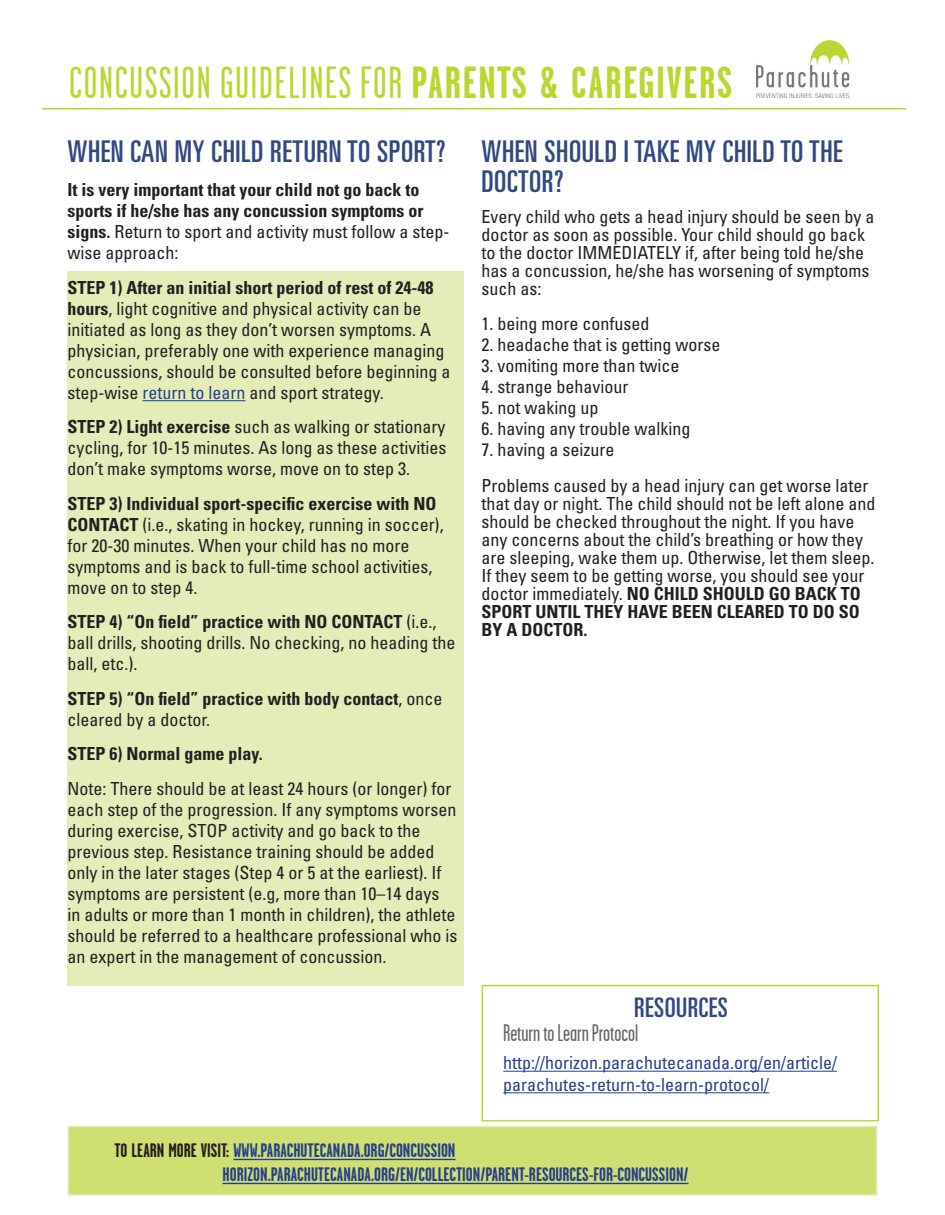
<style>
.page{position:relative;width:945px;height:1215px;background:#fff}
.page>*{position:absolute;margin:0;border:0;box-sizing:border-box;transform-origin:0 0}
.t1{font:45px "Garage Gothic";letter-spacing:.04em;color:#bcd531}
.t2{font:ultra-condensed 30px/30px "Univers";letter-spacing:.02em;color:#314883}
.t3{font:ultra-condensed 27px "Univers";letter-spacing:.02em;color:#314883}
.acknowledgement_body{font:24px "Garage Gothic";letter-spacing:-.005em;color:#656666}
.t4{font:700 19.5px "Garage Gothic";color:#253f8e}
.body{font:condensed 18px/21px "Univers";color:#231f20}
.body-2{font:700 condensed 18px/21px "Univers";color:#231f20}
.acknowledgement_body-2{font:condensed 18px/21.6px "Univers";color:#253f8e}
.s1{font-weight:700}
.s2{font-weight:400}
.s3{color:#253f8e}
.s4{color:#231f20}
</style>
<div class="page">
<div style="left:67px;top:271px;width:397px;height:715px;background:#e4edb8"></div>
<hr style="left:42px;top:108px;width:864px;height:2px;background:#bcd531">
<img style="left:757px;top:40px;width:94px;height:58px">
<div style="left:68px;top:1126px;width:810px;height:70px;background:#cfdf71;border:2px solid #e4edb8"></div>
<hr style="left:233px;top:1159px;width:223px;height:1px;background:#253f8e">
<hr style="left:223px;top:1183px;width:466px;height:1px;background:#253f8e">
<hr style="left:142px;top:400px;width:103px;height:1px;background:#253f8e">
<hr style="left:503px;top:1071px;width:334px;height:1px;background:#253f8e">
<hr style="left:503px;top:1092px;width:266px;height:1px;background:#253f8e">
<div style="left:482px;top:985px;width:397px;height:136px;border:2px solid #bcd531"></div>
<p class="t1" style="left:69px;top:55px;width:665px">CONCUSSION GUIDELINES FOR <span class="s1">PARENTS &amp; CAREGIVERS</span></p>
<p class="t2" style="left:68px;top:136px;width:380px">WHEN CAN MY CHILD RETURN TO SPORT?</p>
<p class="body-2" style="left:68px;top:179px;width:383px">It is very important that your child not go back to sports if he/she has any concussion symptoms or signs. <span class="s2">Return to sport and activity must follow a step&shy;wise approach:</span></p>
<p class="body" style="left:68px;top:277px;width:384px"><span class="s1">STEP 1) After an initial short period of rest of 24-48 hours</span>, light cognitive and physical activity can be initiated as long as they don’t worsen symptoms. A physician, preferably one with experience managing concussions, should be consulted before beginning a step-wise <span class="s3">return to learn</span> and sport strategy.</p>
<p class="body" style="left:68px;top:416px;width:380px;text-align:justify"><span class="s1">STEP 2) Light exercise</span> such as walking or stationary cycling, for 10-15 minutes. As long as these activities don’t make symptoms worse, move on to step 3.</p>
<p class="body" style="left:68px;top:493px;width:378px"><span class="s1">STEP 3) Individual sport-specific exercise with NO CONTACT</span> (i.e., skating in hockey, running in soccer), for 20-30 minutes. When your child has no more symptoms and is back to full-time school activities, move on to step 4.</p>
<p class="body" style="left:68px;top:611px;width:389px"><span class="s1">STEP 4) “On field” practice with NO CONTACT</span> (i.e., ball drills, shooting drills. No checking, no heading the ball, etc.).</p>
<p class="body-2" style="left:68px;top:688px;width:376px">STEP 5) “On field” practice with body contact<span class="s2">, once cleared by a doctor.</span></p>
<p class="body-2" style="left:68px;top:743px;width:197px">STEP 6) Normal game play.</p>
<p class="body" style="left:68px;top:778px;width:391px">Note: There should be at least 24 hours (or longer) for each step of the progression. If any symptoms worsen during exercise, STOP activity and go back to the previous step. Resistance training should be added only in the later stages (Step 4 or 5 at the earliest). If symptoms are persistent (e.g, more than 10–14 days<br>in adults or more than 1 month in children), the athlete should be referred to a healthcare professional who is an expert in the management of concussion.</p>
<p class="t2" style="left:482px;top:136px;width:363px">WHEN SHOULD I TAKE MY CHILD TO THE<br>DOCTOR?</p>
<p class="body" style="left:482px;top:208px;width:394px;line-height:18px">Every child who gets a head injury should be seen by a doctor as soon as possible. Your child should go back to the doctor IMMEDIATELY if, after being told he/she has a concussion, he/she has worsening of symptoms such as:</p>
<p class="body" style="left:482px;top:313px;width:169px">1. being more confused</p>
<p class="body" style="left:482px;top:334px;width:240px">2. headache that is getting worse</p>
<p class="body" style="left:482px;top:355px;width:199px">3. vomiting more than twice</p>
<p class="body" style="left:482px;top:376px;width:148px">4. strange behaviour</p>
<p class="body" style="left:482px;top:397px;width:118px">5. not waking up</p>
<p class="body" style="left:482px;top:418px;width:210px">6. having any trouble walking</p>
<p class="body" style="left:482px;top:431px;width:388px;line-height:36px">7. having a seizure<br>Problems caused by a head injury can get worse later</p>
<p class="body" style="left:482px;top:494px;width:395px;line-height:18px">that day or night. The child should not be left alone and should be checked throughout the night. If you have any concerns about the child’s breathing or how they are sleeping, wake them up. Otherwise, let them sleep.<br>If they seem to be getting worse, you should see your doctor immediately. <span class="s1">NO CHILD SHOULD GO BACK TO SPORT UNTIL THEY HAVE BEEN CLEARED TO DO SO BY A DOCTOR.</span></p>
<p class="t3" style="left:634px;top:992px;width:95px">RESOURCES</p>
<p class="acknowledgement_body" style="left:503px;top:1018px;width:137px">Return to Learn Protocol</p>
<p class="acknowledgement_body-2" style="left:503px;top:1052px;width:335px">http://horizon.parachutecanada.org/en/article/ parachutes-return-to-learn-protocol/</p>
<p class="t4" style="left:115px;top:1138px;width:343px"><span class="s4">TO LEARN MORE VISIT:</span> WWW.PARACHUTECANADA.ORG/CONCUSSION</p>
<p class="t4" style="left:223px;top:1162px;width:468px">HORIZON.PARACHUTECANADA.ORG/EN/COLLECTION/PARENT-RESOURCES-FOR-CONCUSSION/</p>
</div>
